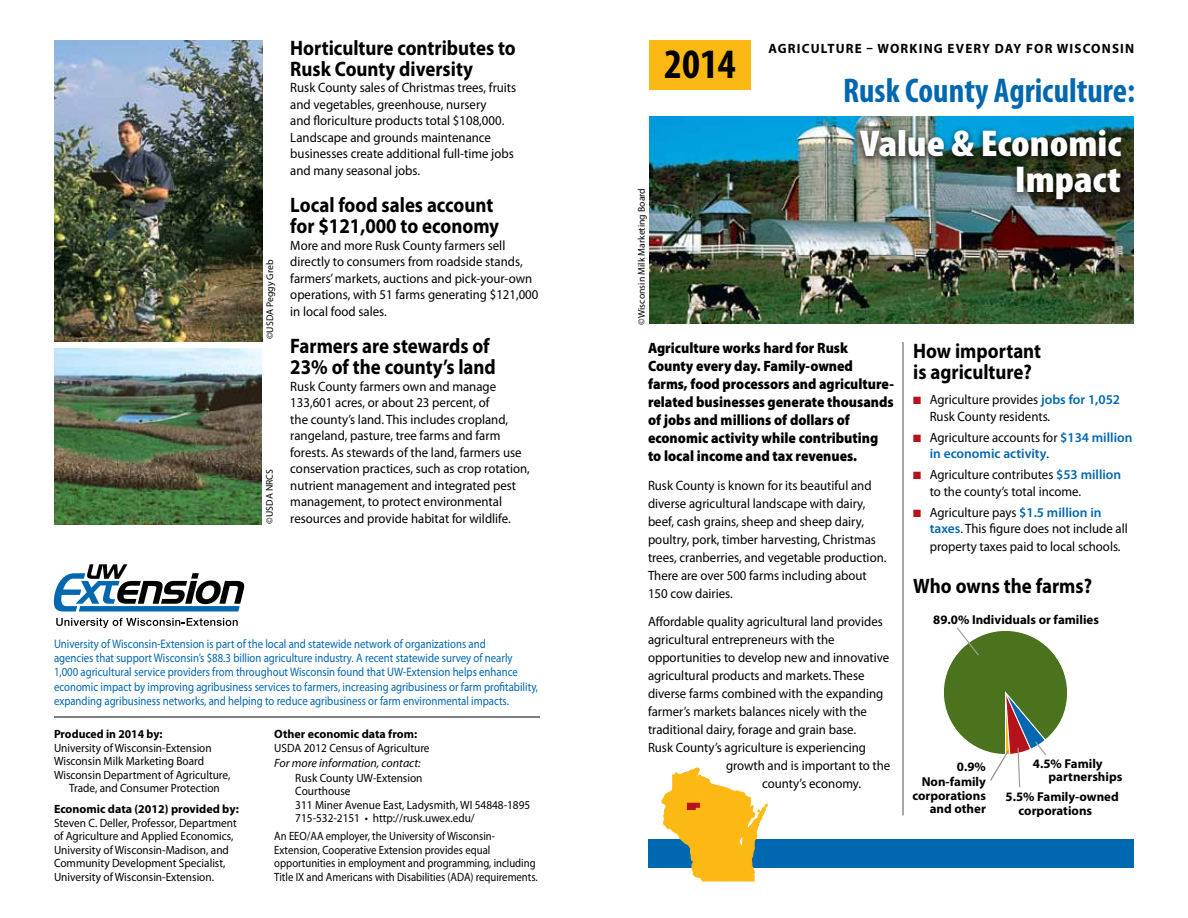
<style>
.page{position:relative;width:1188px;height:918px;background:#fff}
.page>*{position:absolute;margin:0;border:0;box-sizing:border-box;transform-origin:0 0}
.t1{font:700 condensed 42px "Myriad Pro";color:#000}
.t2{font:900 condensed 37.5px/36px "Myriad Pro";color:#fff;text-align:right;scale:1.1 1}
.t3{font:700 condensed 34.5px "Myriad Pro";color:#0067b1}
.t4{font:700 21px/21px "Myriad Pro";color:#000;scale:.9 1}
.t5{font:900 15px/18px "Myriad Pro";color:#000;scale:.92 1}
.t6{font:13.5px/16.5px "Myriad Pro";color:#000;scale:.95 1}
.t7{font:600 13.5px/16.5px "Myriad Pro";color:#0067b1}
.t8{font:700 13.5px "Myriad Pro";letter-spacing:.09em;color:#000}
.t9{font:700 12.9px/13.6px "Myriad Pro";color:#000}
.t10{font:12.3px/14.2px "Myriad Pro";color:#0067b1;scale:.87 1}
.t11{font:12px/13.5px "Myriad Pro";color:#000;scale:.94 1}
.t12{font:12px/13.5px "Myriad Pro";color:#000;scale:.89 1}
.t13{font:700 12px "Myriad Pro";color:#000}
.t14{font:italic 12px "Myriad Pro";color:#000}
.t15{font:9.75px "Myriad Pro";color:#000}
.s1{color:#b5121b}
.s2{font-weight:600;color:#0067b1}
.s3{font-weight:400;color:#000}
</style>
<div class="page">
<hr style="left:54px;top:717px;width:486px;height:1px;background:#000">
<img style="left:649px;top:117px;width:485px;height:207px">
<div style="left:649px;top:40px;width:102px;height:50px;background:#fdb913"></div>
<div style="left:648px;top:839px;width:486px;height:29px;background:#0067b1"></div>
<svg style="left:662px;top:768px;width:106px;height:113px"></svg>
<svg style="left:56px;top:618px;width:182px;height:10px"></svg>
<svg style="left:53px;top:564px;width:192px;height:48px"></svg>
<svg style="left:943px;top:627px;width:125px;height:161px"></svg>
<hr style="left:902px;top:342px;width:2px;height:473px;background:#8a8c8e">
<img style="left:54px;top:41px;width:208px;height:300px">
<div style="left:853px;top:125px;width:276px;height:86px;background:#000;opacity:.85"></div>
<img style="left:54px;top:349px;width:207px;height:175px">
<p class="t15" style="left:264px;top:339px;width:81px;rotate:-90deg">©USDA Peggy Greb</p>
<p class="t15" style="left:264px;top:524px;width:56px;rotate:-90deg">©USDA NRCS</p>
<h3 class="t4" style="left:290px;top:36px;width:252px">Horticulture contributes to<br>Rusk County diversity</h3>
<p class="t6" style="left:290px;top:79px;width:239px">Rusk County sales of Christmas trees, fruits and vegetables, greenhouse, nursery<br>and floriculture products total $108,000.<br>Landscape and grounds maintenance businesses create additional full-time jobs and many seasonal jobs.</p>
<h3 class="t4" style="left:290px;top:194px;width:234px">Local food sales account for $121,000 to economy</h3>
<p class="t6" style="left:290px;top:237px;width:263px">More and more Rusk County farmers sell directly to consumers from roadside stands, farmers’ markets, auctions and pick-your-own operations, with 51 farms generating $121,000 in local food sales.</p>
<h3 class="t4" style="left:290px;top:335px;width:230px">Farmers are stewards of<br>23% of the county’s land</h3>
<p class="t6" style="left:290px;top:378px;width:254px">Rusk County farmers own and manage 133,601 acres, or about 23 percent, of<br>the county’s land. This includes cropland, rangeland, pasture, tree farms and farm forests. As stewards of the land, farmers use conservation practices, such as crop rotation, nutrient management and integrated pest management, to protect environmental resources and provide habitat for wildlife.</p>
<p class="t10" style="left:54px;top:636px;width:558px">University of Wisconsin-Extension is part of the local and statewide network of organizations and<br>agencies that support Wisconsin’s $88.3 billion agriculture industry. A recent statewide survey of nearly 1,000 agricultural service providers from throughout Wisconsin found that UW-Extension helps enhance economic impact by improving agribusiness services to farmers, increasing agribusiness or farm profitability, expanding agribusiness networks, and helping to reduce agribusiness or farm environmental impacts.</p>
<p class="t13" style="left:54px;top:726px;width:110px">Produced in 2014 by:</p>
<p class="t11" style="left:54px;top:741px;width:169px">University of Wisconsin-Extension</p>
<p class="t11" style="left:54px;top:754px;width:161px">Wisconsin Milk Marketing Board</p>
<p class="t11" style="left:54px;top:768px;width:189px">Wisconsin Department of Agriculture,</p>
<p class="t11" style="left:69px;top:781px;width:162px">Trade, and Consumer Protection</p>
<p class="t13" style="left:54px;top:801px;width:186px">Economic data (2012) provided by:</p>
<p class="t11" style="left:54px;top:816px;width:196px">Steven C. Deller, Professor, Department of Agriculture and Applied Economics, University of Wisconsin-Madison, and Community Development Specialist, University of Wisconsin-Extension.</p>
<p class="t13" style="left:274px;top:726px;width:144px">Other economic data from:</p>
<p class="t11" style="left:274px;top:741px;width:167px">USDA 2012 Census of Agriculture</p>
<p class="t14" style="left:274px;top:755px;width:148px">For more information, contact:</p>
<p class="t11" style="left:295px;top:771px;width:251px">Rusk County UW-Extension<br>Courthouse<br>311 Miner Avenue East, Ladysmith, WI 54848-1895<br>715-532-2151 • http://rusk.uwex.edu/</p>
<p class="t12" style="left:274px;top:829px;width:297px">An EEO/AA employer, the University of Wisconsin-Extension, Cooperative Extension provides equal opportunities in employment and programming, including Title IX and Americans with Disabilities (ADA) requirements.</p>
<h1 class="t1" style="left:664px;top:38px;width:73px">2014</h1>
<p class="t15" style="left:636px;top:325px;width:138px;rotate:-90deg">©Wisconsin Milk Marketing Board</p>
<p class="t8" style="left:768px;top:40px;width:121px">Agriculture – wor</p>
<p class="t8" style="left:910px;top:40px;width:126px">king everY day for</p>
<p class="t8" style="left:1057px;top:40px;width:79px">Wisconsin</p>
<h3 class="t3" style="left:843px;top:69px;width:293px">Rusk County Agriculture:</h3>
<h2 class="t2" style="left:860px;top:125px;width:239px">Value &amp; Economic<br>Impact</h2>
<p class="t5" style="left:648px;top:339px;width:269px">Agriculture works hard for Rusk County every day. Family-owned farms, food processors and agriculture&shy;related businesses generate thousands of jobs and millions of dollars of economic activity while contributing to local income and tax revenues.</p>
<p class="t6" style="left:648px;top:476px;width:253px;line-height:18px">Rusk County is known for its beautiful and diverse agricultural landscape with dairy, beef, cash grains, sheep and sheep dairy, poultry, pork, timber harvesting, Christmas trees, cranberries, and vegetable production.<br>There are over 500 farms including about 150 cow dairies.</p>
<p class="t6" style="left:648px;top:613px;width:249px">Affordable quality agricultural land provides</p>
<p class="t6" style="left:648px;top:631px;width:198px">agricultural entrepreneurs with the</p>
<p class="t6" style="left:648px;top:649px;width:256px">opportunities to develop new and innovative</p>
<p class="t6" style="left:648px;top:667px;width:229px">agricultural products and markets. These</p>
<p class="t6" style="left:648px;top:685px;width:249px">diverse farms combined with the expanding</p>
<p class="t6" style="left:648px;top:703px;width:232px">farmer’s markets balances nicely with the</p>
<p class="t6" style="left:648px;top:721px;width:221px">traditional dairy, forage and grain base.</p>
<p class="t6" style="left:648px;top:739px;width:231px">Rusk County’s agriculture is experiencing</p>
<p class="t6" style="left:726px;top:757px;width:175px">growth and is important to the</p>
<p class="t6" style="left:762px;top:775px;width:106px">county’s economy.</p>
<h3 class="t4" style="left:913px;top:339px;width:144px">How important is agriculture?</h3>
<p class="t6" style="left:930px;top:391px;width:202px;text-indent:-17px"><span class="s1">■</span> Agriculture provides <span class="s2">jobs for 1,052<br></span>Rusk County residents.</p>
<p class="t7" style="left:930px;top:429px;width:204px;text-indent:-17px"><span class="s1">■</span> <span class="s3">Agriculture accounts for</span> $134 million in economic activity<span class="s3">.</span></p>
<p class="t6" style="left:930px;top:466px;width:203px;text-indent:-16px"><span class="s1">■</span> Agriculture contributes <span class="s2">$53 million </span>to the county’s total income.</p>
<p class="t6" style="left:930px;top:504px;width:210px;text-indent:-16px"><span class="s1">■</span> Agriculture pays <span class="s2">$1.5 million in taxes</span>. This figure does not include all</p>
<p class="t6" style="left:930px;top:538px;width:202px">property taxes paid to local schools.</p>
<h3 class="t4" style="left:913px;top:575px;width:200px">Who owns the farms?</h3>
<p class="t9" style="left:933px;top:612px;width:167px">89.0% Individuals or families</p>
<p class="t9" style="left:922px;top:758px;width:66px;line-height:15.5px;text-align:right">0.9%<br>Non-family</p>
<p class="t9" style="left:912px;top:788px;width:75px;text-align:right">corporations and other</p>
<p class="t9" style="left:1049px;top:756px;width:75px;text-indent:-16px">4.5% Family partnerships</p>
<p class="t9" style="left:1019px;top:789px;width:102px;text-indent:-13px">5.5% Family-owned corporations</p>
</div>
